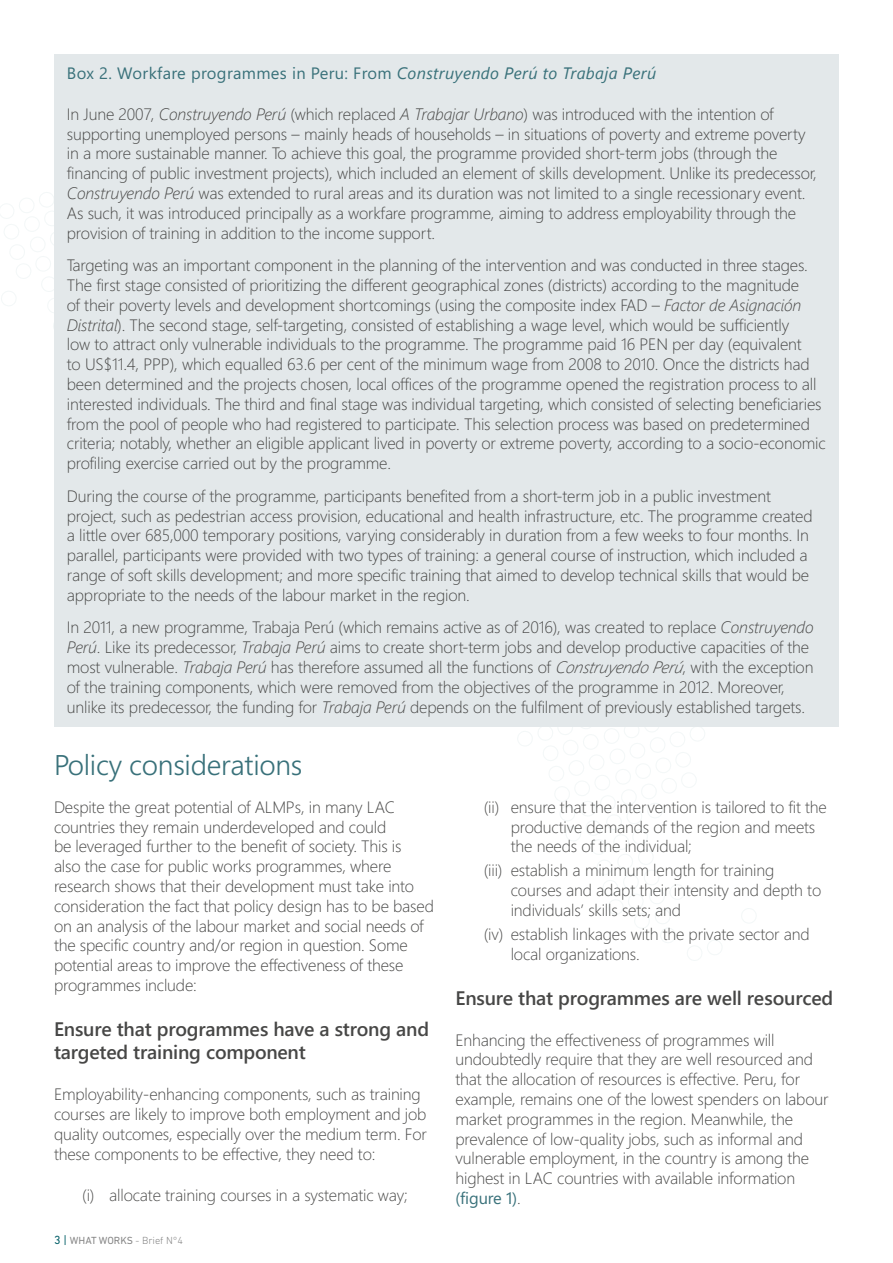
<style>
.page{position:relative;width:893px;height:1263px;background:#fff}
.page>*{position:absolute;margin:0;border:0;box-sizing:border-box;transform-origin:0 0}
.t1{font:300 28.5px "Segoe WP";letter-spacing:-.01em;color:#39717a}
.t2{font:600 19.5px/23.4px "Segoe WP";letter-spacing:-.01em;color:#474746}
.t3{font:300 16.5px/19.8px "Segoe WP";letter-spacing:-.01em;color:#474746}
.t4{font:300 16.5px/19.8px "Segoe WP";letter-spacing:-.01em;color:#4a4a49}
.t5{font:16.5px "Segoe WP";letter-spacing:.02em;color:#39717a}
.t6{font:10.5px "DIN Next LT Pro";color:#878787}
.s1{font-family:"Segoe UI";font-style:italic}
.s2{font-size:12px;color:#056069}
.s3{font-weight:300}
.s4{font-weight:400;color:#39717a}
</style>
<div class="page">
<svg style="left:289px;top:726px;width:489px;height:235px"></svg>
<div style="left:54px;top:54px;width:785px;height:672px;background:#e3e8ea"></div>
<p class="t5" style="left:67px;top:62px;width:591px">Box 2. Workfare programmes in Peru: From <span class="s1">Construyendo Perú to Trabaja Perú</span></p>
<p class="t3" style="left:67px;top:103px;width:751px">In June 2007, <span class="s1">Construyendo Perú</span> (which replaced <span class="s1">A Trabajar Urbano</span>) was introduced with the intention of supporting unemployed persons – mainly heads of households – in situations of poverty and extreme poverty in a more sustainable manner. To achieve this goal, the programme provided short-term jobs (through the financing of public investment projects), which included an element of skills development. Unlike its predecessor, <span class="s1">Construyendo Perú</span> was extended to rural areas and its duration was not limited to a single recessionary event.<br>As such, it was introduced principally as a workfare programme, aiming to address employability through the provision of training in addition to the income support.</p>
<p class="t3" style="left:67px;top:255px;width:760px">Targeting was an important component in the planning of the intervention and was conducted in three stages.<br>The first stage consisted of prioritizing the different geographical zones (districts) according to the magnitude<br>of their poverty levels and development shortcomings (using the composite index FAD – <span class="s1">Factor de Asignación Distrital</span>). The second stage, self-targeting, consisted of establishing a wage level, which would be sufficiently<br>low to attract only vulnerable individuals to the programme. The programme paid 16 PEN per day (equivalent<br>to US$11.4, PPP), which equalled 63.6 per cent of the minimum wage from 2008 to 2010. Once the districts had been determined and the projects chosen, local offices of the programme opened the registration process to all interested individuals. The third and final stage was individual targeting, which consisted of selecting beneficiaries from the pool of people who had registered to participate. This selection process was based on predetermined criteria; notably, whether an eligible applicant lived in poverty or extreme poverty, according to a socio-economic profiling exercise carried out by the programme.</p>
<p class="t3" style="left:67px;top:485px;width:747px">During the course of the programme, participants benefited from a short-term job in a public investment project, such as pedestrian access provision, educational and health infrastructure, etc. The programme created a little over 685,000 temporary positions, varying considerably in duration from a few weeks to four months. In parallel, participants were provided with two types of training: a general course of instruction, which included a range of soft skills development; and more specific training that aimed to develop technical skills that would be appropriate to the needs of the labour market in the region.</p>
<p class="t3" style="left:67px;top:617px;width:748px">In 2011, a new programme, Trabaja Perú (which remains active as of 2016), was created to replace <span class="s1">Construyendo Perú</span>. Like its predecessor, <span class="s1">Trabaja Perú</span> aims to create short-term jobs and develop productive capacities of the most vulnerable. <span class="s1">Trabaja Perú</span> has therefore assumed all the functions of <span class="s1">Construyendo Perú</span>, with the exception of the training components, which were removed from the objectives of the programme in 2012. Moreover, unlike its predecessor, the funding for <span class="s1">Trabaja Perú</span> depends on the fulfilment of previously established targets.</p>
<h1 class="t1" style="left:54px;top:745px;width:250px">Policy considerations</h1>
<p class="t3" style="left:54px;top:796px;width:381px">Despite the great potential of ALMPs, in many LAC countries they remain underdeveloped and could<br>be leveraged further to the benefit of society. This is<br>also the case for public works programmes, where research shows that their development must take into consideration the fact that policy design has to be based on an analysis of the labour market and social needs of the specific country and/or region in question. Some potential areas to improve the effectiveness of these programmes include:</p>
<p class="t2" style="left:54px;top:1016px;width:377px">Ensure that programmes have a strong and targeted training component</p>
<p class="t3" style="left:54px;top:1083px;width:374px">Employability-enhancing components, such as training courses are likely to improve both employment and job quality outcomes, especially over the medium term. For these components to be effective, they need to:</p>
<p class="t4" style="left:82px;top:1184px;width:327px">(i) allocate training courses in a systematic way;</p>
<p class="t6" style="left:54px;top:1235px;width:131px"><span class="s2">3 |</span> WHAT WORKS <span class="s3">- Brief N°4</span></p>
<p class="t4" style="left:511px;top:796px;width:318px;text-indent:-27px">(ii) ensure that the intervention is tailored to fit the productive demands of the region and meets the needs of the individual;</p>
<p class="t4" style="left:511px;top:860px;width:312px;text-indent:-27px">(iii) establish a minimum length for training courses and adapt their intensity and depth to individuals’ skills sets; and</p>
<p class="t4" style="left:511px;top:923px;width:300px;text-indent:-27px">(iv) establish linkages with the private sector and local organizations.</p>
<p class="t2" style="left:455px;top:985px;width:379px">Ensure that programmes are well resourced</p>
<p class="t3" style="left:455px;top:1029px;width:375px">Enhancing the effectiveness of programmes will undoubtedly require that they are well resourced and that the allocation of resources is effective. Peru, for example, remains one of the lowest spenders on labour market programmes in the region. Meanwhile, the prevalence of low-quality jobs, such as informal and vulnerable employment, in the country is among the highest in LAC countries with available information <span class="s4">(figure 1)</span>.</p>
</div>
